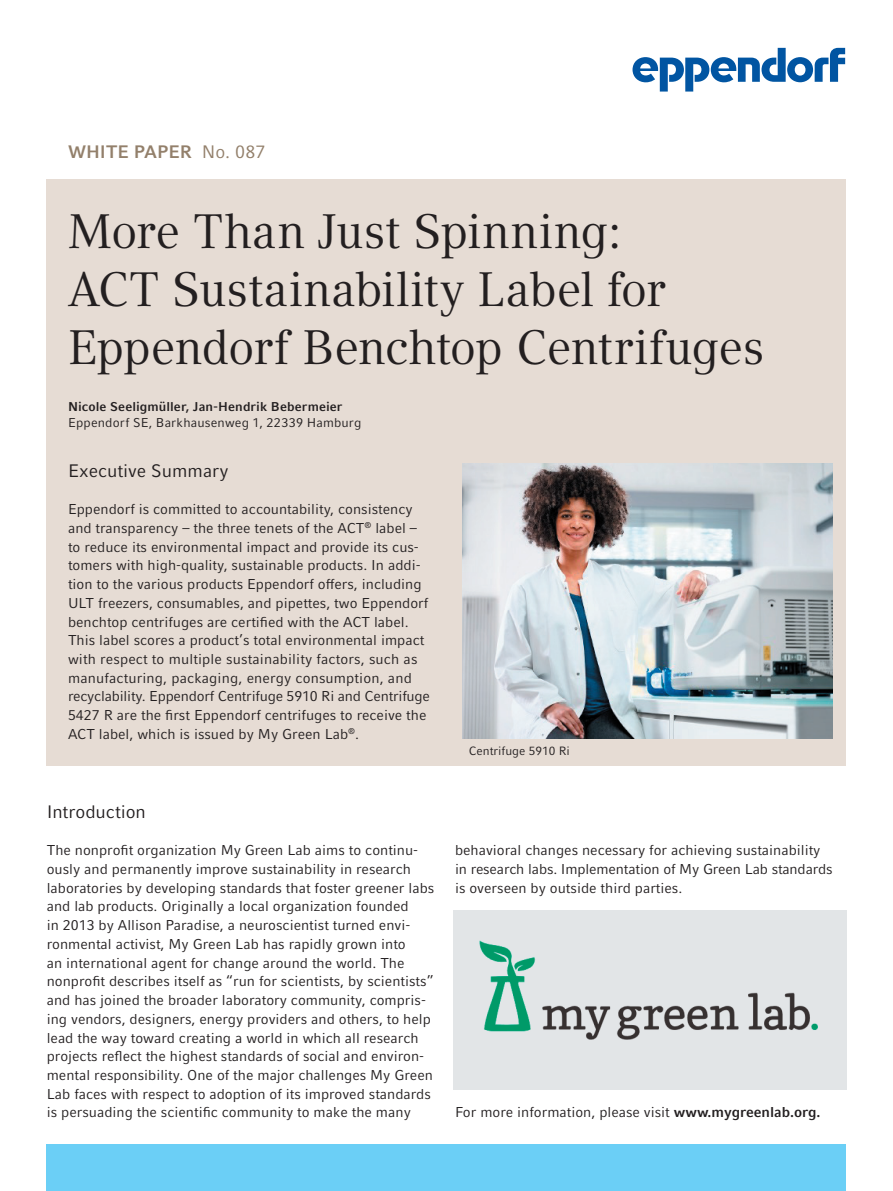
<style>
.page{position:relative;width:893px;height:1191px;background:#fff}
.page>*{position:absolute;margin:0;border:0;box-sizing:border-box;transform-origin:0 0}
.t1{font:48px/57.6px "Compatil Textfor Eppendorf";letter-spacing:-.01em;color:#231f20}
.t2{font:18px "Compatil Factfor Eppendorf";color:#231f20}
.t3{font:700 18px "Compatil Factfor Eppendorf";color:#93806b}
.t4{font:14.25px/18.8px "Compatil Factfor Eppendorf";color:#231f20}
.t5{font:700 12.75px "Compatil Factfor Eppendorf";letter-spacing:.005em;color:#231f20}
.t6{font:12.75px "Compatil Factfor Eppendorf";letter-spacing:.01em;color:#231f20}
.t7{font:12px "Compatil Factfor Eppendorf";color:#231f20}
.s1{font-weight:400}
.s2{font-weight:700}
</style>
<div class="page">
<div style="left:47px;top:179px;width:799px;height:586px;background:#e6dcd4"></div>
<div style="left:47px;top:1144px;width:799px;height:47px;background:#6bcff6"></div>
<svg style="left:632px;top:48px;width:213px;height:44px"></svg>
<img style="left:462px;top:463px;width:370px;height:275px">
<img style="left:454px;top:910px;width:392px;height:179px">
<p class="t3" style="left:68px;top:141px;width:199px">WHITE PAPER <span class="s1">No. 087</span></p>
<h1 class="t1" style="left:68px;top:203px;width:698px">More Than Just Spinning:<br>ACT Sustainability Label for<br>Eppendorf Benchtop Centrifuges</h1>
<p class="t5" style="left:68px;top:399px;width:276px">Nicole Seeligmüller, Jan-Hendrik Bebermeier</p>
<p class="t6" style="left:68px;top:415px;width:295px">Eppendorf SE, Barkhausenweg 1, 22339 Hamburg</p>
<p class="t2" style="left:68px;top:460px;width:162px">Executive Summary</p>
<p class="t4" style="left:68px;top:500px;width:363px">Eppendorf is committed to accountability, consistency and transparency – the three tenets of the ACT<sup>®</sup> label – to reduce its environmental impact and provide its cus&shy;tomers with high-quality, sustainable products. In addi&shy;tion to the various products Eppendorf offers, including ULT freezers, consumables, and pipettes, two Eppendorf benchtop centrifuges are certified with the ACT label.<br>This label scores a product’s total environmental impact with respect to multiple sustainability factors, such as manufacturing, packaging, energy consumption, and recyclability. Eppendorf Centrifuge 5910 Ri and Centrifuge 5427 R are the first Eppendorf centrifuges to receive the ACT label, which is issued by My Green Lab<sup>®</sup>.</p>
<p class="t2" style="left:47px;top:801px;width:101px">Introduction</p>
<p class="t4" style="left:47px;top:841px;width:389px">The nonprofit organization My Green Lab aims to continu&shy;ously and permanently improve sustainability in research laboratories by developing standards that foster greener labs and lab products. Originally a local organization founded<br>in 2013 by Allison Paradise, a neuroscientist turned envi&shy;ronmental activist, My Green Lab has rapidly grown into<br>an international agent for change around the world. The nonprofit describes itself as “run for scientists, by scientists” and has joined the broader laboratory community, compris&shy;ing vendors, designers, energy providers and others, to help lead the way toward creating a world in which all research projects reflect the highest standards of social and environ&shy;mental responsibility. One of the major challenges My Green Lab faces with respect to adoption of its improved standards is persuading the scientific community to make the many</p>
<p class="t7" style="left:469px;top:744px;width:103px">Centrifuge 5910 Ri</p>
<p class="t4" style="left:455px;top:841px;width:379px">behavioral changes necessary for achieving sustainability in research labs. Implementation of My Green Lab standards is overseen by outside third parties.</p>
<p class="t4" style="left:455px;top:1103px;width:367px">For more information, please visit <span class="s2">www.mygreenlab.org.</span></p>
</div>
